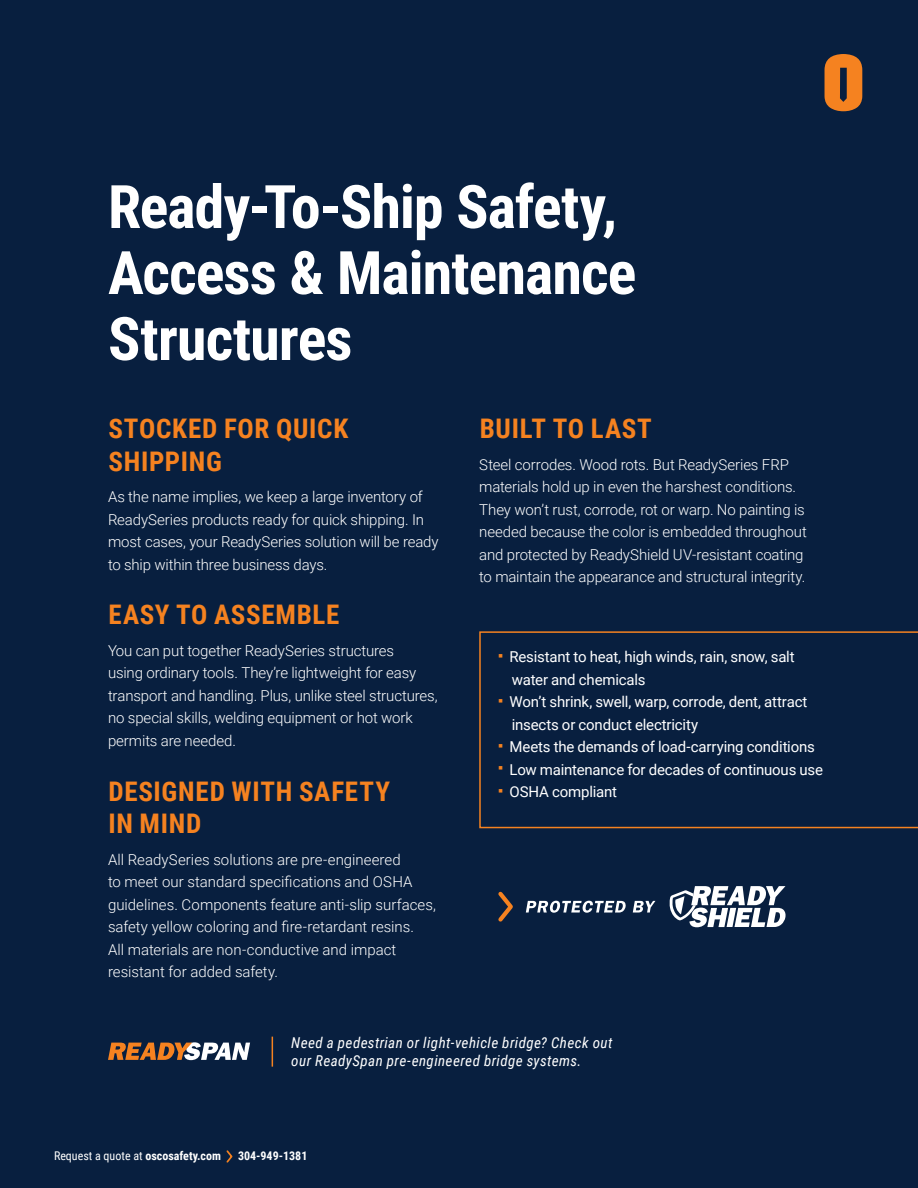
<style>
.page{position:relative;width:918px;height:1188px;background:#081f3f}
.page>*{position:absolute;margin:0;border:0;box-sizing:border-box;transform-origin:0 0}
.t1{font:700 60px/66px "Roboto Condensed";letter-spacing:-.015em;color:#fff}
.t2{font:700 27px/32.4px "Roboto Condensed";letter-spacing:.025em;color:#f58220}
.t3{font:300 15px/22.5px "Roboto";letter-spacing:-.005em;color:#fff}
.t4{font:15px/22.5px "Roboto";letter-spacing:-.015em;color:#fff}
.t5{font:italic 15px/18px "Roboto Condensed";letter-spacing:.03em;color:#fff}
.t6{font:12px "Roboto Condensed";color:#fff}
.t7{font:700 12px "Roboto Condensed";color:#fff}
.s1{font-weight:700}
</style>
<div class="page">
<svg style="left:669px;top:886px;width:117px;height:41px"></svg>
<svg style="left:526px;top:901px;width:100px;height:12px"></svg>
<svg style="left:633px;top:901px;width:22px;height:12px"></svg>
<svg style="left:498px;top:891px;width:15px;height:31px"></svg>
<svg style="left:479px;top:631px;width:439px;height:197px"></svg>
<svg style="left:226px;top:1150px;width:7px;height:13px"></svg>
<svg style="left:825px;top:54px;width:37px;height:57px"></svg>
<svg style="left:108px;top:1042px;width:142px;height:18px"></svg>
<hr style="left:272px;top:1037px;width:1px;height:30px;background:#f58220">
<h1 class="t1" style="left:108px;top:171px;width:530px">Ready-To-Ship Safety,<br>Access &amp; Maintenance<br>Structures</h1>
<h2 class="t2" style="left:108px;top:411px;width:241px">STOCKED FOR QUICK<br>SHIPPING</h2>
<p class="t3" style="left:108px;top:485px;width:332px">As the name implies, we keep a large inventory of ReadySeries products ready for quick shipping. In most cases, your ReadySeries solution will be ready to ship within three business days.</p>
<h2 class="t2" style="left:108px;top:598px;width:233px">EASY TO ASSEMBLE</h2>
<p class="t3" style="left:108px;top:639px;width:331px">You can put together ReadySeries structures<br>using ordinary tools. They’re lightweight for easy transport and handling. Plus, unlike steel structures, no special skills, welding equipment or hot work permits are needed.</p>
<h2 class="t2" style="left:108px;top:774px;width:283px">DESIGNED WITH SAFETY<br>IN MIND</h2>
<p class="t3" style="left:108px;top:848px;width:329px">All ReadySeries solutions are pre-engineered<br>to meet our standard specifications and OSHA guidelines. Components feature anti-slip surfaces, safety yellow coloring and fire-retardant resins.<br>All materials are non-conductive and impact resistant for added safety.</p>
<h2 class="t2" style="left:480px;top:412px;width:174px">BUILT TO LAST</h2>
<p class="t3" style="left:479px;top:453px;width:329px">Steel corrodes. Wood rots. But ReadySeries FRP materials hold up in even the harshest conditions.<br>They won’t rust, corrode, rot or warp. No painting is needed because the color is embedded throughout and protected by ReadyShield UV-resistant coating to maintain the appearance and structural integrity.</p>
<p class="t4" style="left:512px;top:645px;width:284px;text-indent:-13px"><sup>■</sup> Resistant to heat, high winds, rain, snow, salt water and chemicals</p>
<p class="t4" style="left:512px;top:690px;width:297px;text-indent:-13px"><sup>■</sup> Won’t shrink, swell, warp, corrode, dent, attract insects or conduct electricity</p>
<p class="t4" style="left:498px;top:735px;width:318px"><sup>■</sup> Meets the demands of load-carrying conditions</p>
<p class="t4" style="left:498px;top:758px;width:326px"><sup>■</sup> Low maintenance for decades of continuous use</p>
<p class="t4" style="left:498px;top:780px;width:120px"><sup>■</sup> OSHA compliant</p>
<p class="t5" style="left:291px;top:1033px;width:323px">Need a pedestrian or light-vehicle bridge? Check out our ReadySpan pre-engineered bridge systems.</p>
<p class="t6" style="left:54px;top:1148px;width:168px">Request a quote at <span class="s1">oscosafety.com</span></p>
<p class="t7" style="left:238px;top:1148px;width:71px">304-949-1381</p>
</div>
